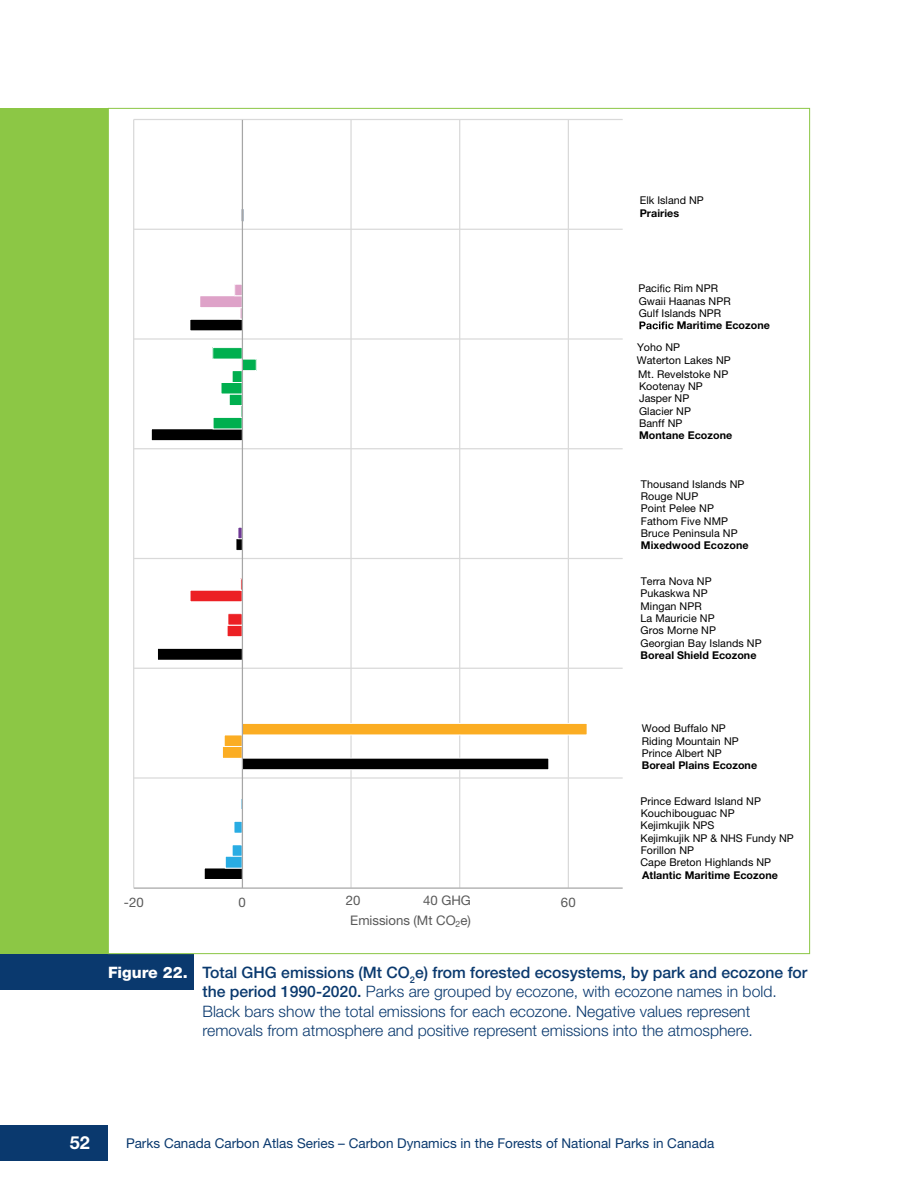
<style>
.page{position:relative;width:918px;height:1188px;background:#fff}
.page>*{position:absolute;margin:0;border:0;box-sizing:border-box;transform-origin:0 0}
.t1{font:700 18px "Helvetica Neue LT Std";color:#fff}
.t2{font:300 15.75px/19.5px "Helvetica Neue LT Std";color:#0a396e}
.t3{font:13.5px "Helvetica Neue LT Std";color:#0a396e}
.t4{font:13.2px "Helvetica Neue LT Std";color:#595959}
.t5{font:10.8px/12.3px "Helvetica Neue LT Std";letter-spacing:.005em;color:#000}
.t6{font:700 10.8px "Helvetica Neue LT Std";letter-spacing:.005em;color:#000}
.s1{font-weight:800;color:#fff}
.s2{font-weight:500}
</style>
<div class="page">
<img style="left:108px;top:107px;width:703px;height:848px">
<div style="left:0;top:1125px;width:108px;height:36px;background:#0a396e"></div>
<div style="left:0;top:954px;width:194px;height:36px;background:#0a396e"></div>
<div style="left:0;top:108px;width:108px;height:846px;background:#8cc745"></div>
<hr style="left:133px;top:120px;width:1px;height:768px;background:#d9d9d9">
<hr style="left:350px;top:120px;width:2px;height:768px;background:#d9d9d9">
<hr style="left:459px;top:120px;width:1px;height:768px;background:#d9d9d9">
<hr style="left:568px;top:120px;width:1px;height:768px;background:#d9d9d9">
<hr style="left:134px;top:777px;width:489px;height:2px;background:#d9d9d9">
<hr style="left:134px;top:668px;width:489px;height:1px;background:#d9d9d9">
<hr style="left:134px;top:558px;width:489px;height:1px;background:#d9d9d9">
<hr style="left:134px;top:448px;width:489px;height:1px;background:#d9d9d9">
<hr style="left:134px;top:338px;width:489px;height:2px;background:#d9d9d9">
<hr style="left:134px;top:229px;width:489px;height:1px;background:#d9d9d9">
<hr style="left:134px;top:119px;width:489px;height:1px;background:#d9d9d9">
<div style="left:190px;top:319px;width:52px;height:12px;background:#000"></div>
<div style="left:189px;top:319px;width:54px;height:12px;border:1px solid #fff"></div>
<div style="left:151px;top:429px;width:91px;height:12px;background:#000"></div>
<div style="left:151px;top:428px;width:92px;height:13px;border:1px solid #fff"></div>
<div style="left:236px;top:539px;width:6px;height:11px;background:#000"></div>
<div style="left:236px;top:538px;width:7px;height:13px;border:1px solid #fff"></div>
<div style="left:157px;top:648px;width:85px;height:12px;background:#000"></div>
<div style="left:157px;top:648px;width:86px;height:13px;border:1px solid #fff"></div>
<div style="left:242px;top:758px;width:307px;height:12px;background:#000"></div>
<div style="left:242px;top:758px;width:307px;height:12px;border:1px solid #fff"></div>
<div style="left:204px;top:868px;width:38px;height:11px;background:#000"></div>
<div style="left:204px;top:868px;width:39px;height:12px;border:1px solid #fff"></div>
<svg style="left:240px;top:308px;width:2px;height:12px"></svg>
<div style="left:213px;top:417px;width:29px;height:12px;background:#00af4f"></div>
<div style="left:213px;top:417px;width:30px;height:12px;border:1px solid #fff"></div>
<hr style="left:238px;top:527px;width:4px;height:12px;background:#6f3995">
<div style="left:238px;top:527px;width:5px;height:12px;border:1px solid #fff"></div>
<div style="left:222px;top:746px;width:20px;height:12px;background:#fbad23"></div>
<div style="left:222px;top:746px;width:21px;height:13px;border:1px solid #fff"></div>
<div style="left:225px;top:856px;width:17px;height:12px;background:#29ace3"></div>
<div style="left:225px;top:856px;width:18px;height:13px;border:1px solid #fff"></div>
<div style="left:200px;top:296px;width:42px;height:12px;background:#dea2c8"></div>
<div style="left:199px;top:295px;width:44px;height:13px;border:1px solid #fff"></div>
<svg style="left:240px;top:406px;width:2px;height:12px"></svg>
<div style="left:227px;top:625px;width:15px;height:12px;background:#ec2024"></div>
<div style="left:227px;top:625px;width:16px;height:12px;border:1px solid #fff"></div>
<div style="left:224px;top:735px;width:18px;height:11px;background:#fbad23"></div>
<div style="left:224px;top:735px;width:19px;height:12px;border:1px solid #fff"></div>
<div style="left:232px;top:845px;width:10px;height:11px;background:#29ace3"></div>
<div style="left:232px;top:844px;width:11px;height:13px;border:1px solid #fff"></div>
<div style="left:235px;top:284px;width:7px;height:12px;background:#dea2c8"></div>
<div style="left:234px;top:284px;width:9px;height:12px;border:1px solid #fff"></div>
<div style="left:229px;top:394px;width:13px;height:12px;background:#00af4f"></div>
<div style="left:229px;top:394px;width:14px;height:12px;border:1px solid #fff"></div>
<div style="left:228px;top:614px;width:14px;height:11px;background:#ec2024"></div>
<div style="left:227px;top:613px;width:16px;height:13px;border:1px solid #fff"></div>
<div style="left:242px;top:723px;width:345px;height:12px;background:#fbad23"></div>
<div style="left:242px;top:723px;width:346px;height:12px;border:1px solid #fff"></div>
<div style="left:221px;top:382px;width:21px;height:12px;background:#00af4f"></div>
<svg style="left:241px;top:602px;width:1px;height:12px"></svg>
<div style="left:234px;top:821px;width:8px;height:12px;background:#29ace3"></div>
<div style="left:234px;top:821px;width:9px;height:13px;border:1px solid #fff"></div>
<div style="left:232px;top:371px;width:10px;height:11px;background:#00af4f"></div>
<div style="left:232px;top:370px;width:11px;height:13px;border:1px solid #fff"></div>
<svg style="left:241px;top:480px;width:1px;height:47px"></svg>
<div style="left:190px;top:590px;width:52px;height:12px;background:#ec2024"></div>
<div style="left:190px;top:590px;width:53px;height:12px;border:1px solid #fff"></div>
<div style="left:242px;top:359px;width:14px;height:12px;background:#00af4f"></div>
<div style="left:242px;top:359px;width:15px;height:12px;border:1px solid #fff"></div>
<svg style="left:240px;top:578px;width:2px;height:13px"></svg>
<div style="left:213px;top:348px;width:29px;height:11px;background:#00af4f"></div>
<div style="left:212px;top:347px;width:31px;height:13px;border:1px solid #fff"></div>
<svg style="left:240px;top:786px;width:2px;height:35px"></svg>
<hr style="left:134px;top:887px;width:489px;height:2px;background:#a6a6a6">
<hr style="left:242px;top:120px;width:1px;height:768px;background:#a6a6a6">
<div style="left:124px;top:897px;width:20px;height:19px;background:#fff"></div>
<div style="left:239px;top:897px;width:7px;height:19px;background:#fff"></div>
<div style="left:343px;top:897px;width:16px;height:19px;background:#fff"></div>
<div style="left:452px;top:897px;width:15px;height:19px;background:#fff"></div>
<div style="left:561px;top:897px;width:15px;height:19px;background:#fff"></div>
<svg style="left:660px;top:284px;width:11px;height:8px"></svg>
<svg style="left:639px;top:322px;width:28px;height:7px"></svg>
<p class="t5" style="left:640px;top:194px;width:66px">Elk Island NP</p>
<p class="t6" style="left:640px;top:207px;width:41px">Prairies</p>
<p class="t5" style="left:639px;top:282px;width:93px;text-indent:35px">Rim NPR<br>Gwaii Haanas NPR<br>Gulf Islands NPR</p>
<p class="t6" style="left:668px;top:319px;width:104px">c Maritime Ecozone</p>
<p class="t5" style="left:637px;top:341px;width:95px">Yoho NP<br>Waterton Lakes NP</p>
<p class="t5" style="left:638px;top:367px;width:92px">Mt. Revelstoke NP<br>Kootenay NP<br>Jasper NP<br>Glacier NP<br>Banff NP</p>
<p class="t6" style="left:639px;top:429px;width:95px">Montane Ecozone</p>
<p class="t5" style="left:638px;top:282px;width:22px">Paci</p>
<p class="t5" style="left:641px;top:478px;width:105px">Thousand Islands NP<br>Rouge NUP<br>Point Pelee NP<br>Fathom Five NMP<br>Bruce Peninsula NP</p>
<p class="t6" style="left:641px;top:539px;width:109px">Mixedwood Ecozone</p>
<p class="t5" style="left:641px;top:575px;width:123px">Terra Nova NP<br>Pukaskwa NP<br>Mingan NPR<br>La Mauricie NP<br>Gros Morne NP<br>Georgian Bay Islands NP</p>
<p class="t6" style="left:641px;top:648px;width:118px">Boreal Shield Ecozone</p>
<p class="t4" style="left:124px;top:894px;width:22px">-20</p>
<p class="t4" style="left:239px;top:894px;width:9px">0</p>
<p class="t4" style="left:346px;top:893px;width:16px">20</p>
<p class="t4" style="left:423px;top:893px;width:49px">40 GHG</p>
<p class="t4" style="left:561px;top:894px;width:16px">60</p>
<p class="t4" style="left:350px;top:913px;width:122px">Emissions (Mt CO<sub>2</sub>e)</p>
<p class="t5" style="left:642px;top:722px;width:98px">Wood Buffalo NP<br>Riding Mountain NP<br>Prince Albert NP</p>
<p class="t6" style="left:642px;top:759px;width:117px">Boreal Plains Ecozone</p>
<p class="t5" style="left:641px;top:795px;width:155px">Prince Edward Island NP<br>Kouchibouguac NP<br>Kejimkujik NPS<br>Kejimkujik NP &amp; NHS Fundy NP<br>Forillon NP<br>Cape Breton Highlands NP</p>
<p class="t6" style="left:642px;top:868px;width:137px">Atlantic Maritime Ecozone</p>
<p class="t2" style="left:202px;top:962px;width:607px;text-indent:-94px"><span class="s1">Figure 22.</span> <span class="s2">Total GHG emissions (Mt CO</span><sub>2</sub><span class="s2">e) from forested ecosystems, by park and ecozone for the period 1990-2020.</span> Parks are grouped by ecozone, with ecozone names in bold.<br>Black bars show the total emissions for each ecozone. Negative values represent removals from atmosphere and positive represent emissions into the atmosphere.</p>
<h1 class="t1" style="left:70px;top:1132px;width:22px">52</h1>
<p class="t3" style="left:126px;top:1135px;width:590px">Parks Canada Carbon Atlas Series – Carbon Dynamics in the Forests of National Parks in Canada</p>
</div>
